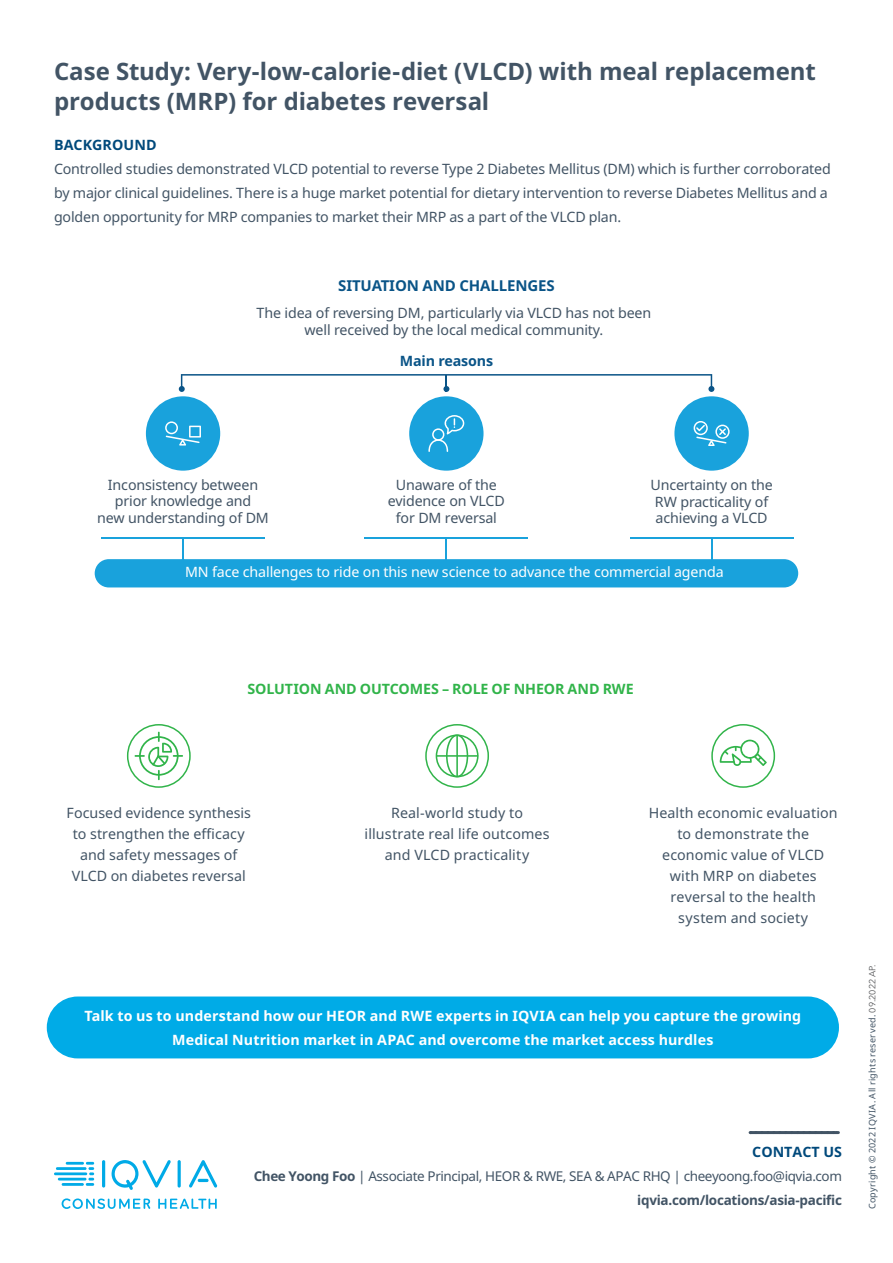
<style>
.page{position:relative;width:893px;height:1263px;background:#fff}
.page>*{position:absolute;margin:0;border:0;box-sizing:border-box;transform-origin:0 0}
.Section_heading{font:700 24px/30px "Noto Sans";letter-spacing:-.005em;color:#425465}
.t1{font:700 15px "Noto Sans";letter-spacing:-.01em;color:#0a5487}
.Body_copy_-_Space{font:14.25px/16.5px "Noto Sans";letter-spacing:-.01em;color:#425465;text-align:center}
.Body_copy_-_Space-2{font:14.25px/21px "Noto Sans";letter-spacing:.01em;color:#425465;text-align:center}
.Body_copy_-_Space-3{font:700 14.25px/24px "Noto Sans";letter-spacing:.005em;color:#fff;text-align:center}
.t2{font:14.25px "Noto Sans";letter-spacing:-.01em;color:#fff}
.Subheading{font:700 14.25px "Noto Sans";letter-spacing:-.01em;color:#31b44a}
.t3{font:700 14.25px "Noto Sans";letter-spacing:-.01em;color:#0a5487}
.Subheading-2{font:700 14.25px "Noto Sans";letter-spacing:.01em;color:#00497b}
.Contact_body_copy{font:700 14.25px "Noto Sans";color:#00497b}
.Contact_body_copy-2{font:13.5px/23.9px "Noto Sans";letter-spacing:-.03em;color:#425465;text-align:right}
.Copyright{font:9px "Noto Sans";letter-spacing:.025em;color:#425465}
.s1{font-weight:700}
.s2{font-family:"Avenir Next";color:#57585a}
</style>
<div class="page">
<div style="left:47px;top:996px;width:792px;height:62px;background:#00abe7;border-radius:31px"></div>
<svg style="left:750px;top:1131px;width:88px;height:3px"></svg>
<div style="left:146px;top:396px;width:74px;height:75px;background:#19a2dc;border-radius:50%"></div>
<div style="left:409px;top:396px;width:74px;height:75px;background:#19a2dc;border-radius:50%"></div>
<div style="left:674px;top:396px;width:75px;height:75px;background:#19a2dc;border-radius:50%"></div>
<hr style="left:182px;top:538px;width:2px;height:24px;background:#19a2dc">
<svg style="left:445px;top:539px;width:2px;height:20px"></svg>
<hr style="left:711px;top:538px;width:1px;height:30px;background:#19a2dc">
<svg style="left:179px;top:374px;width:535px;height:18px"></svg>
<svg style="left:165px;top:421px;width:36px;height:25px"></svg>
<svg style="left:428px;top:415px;width:36px;height:37px"></svg>
<svg style="left:694px;top:421px;width:36px;height:25px"></svg>
<hr style="left:102px;top:537px;width:163px;height:2px;background:#19a2dc">
<hr style="left:365px;top:537px;width:163px;height:2px;background:#19a2dc">
<hr style="left:630px;top:537px;width:163px;height:2px;background:#19a2dc">
<div style="left:95px;top:559px;width:703px;height:28px;background:#19a2dc;border-radius:14px"></div>
<div style="left:425px;top:724px;width:64px;height:64px;border:2px solid #31b44a;border-radius:50%"></div>
<svg style="left:436px;top:734px;width:43px;height:43px"></svg>
<hr style="left:456px;top:735px;width:2px;height:41px;background:#31b44a">
<hr style="left:436px;top:755px;width:42px;height:2px;background:#31b44a">
<div style="left:711px;top:724px;width:64px;height:64px;border:2px solid #31b44a;border-radius:50%"></div>
<svg style="left:720px;top:740px;width:47px;height:26px"></svg>
<div style="left:127px;top:724px;width:64px;height:64px;border:2px solid #31b44a;border-radius:50%"></div>
<svg style="left:135px;top:732px;width:48px;height:48px"></svg>
<hr style="left:102px;top:1160px;width:3px;height:27px;background:#00aae7;border-radius:2px">
<hr style="left:178px;top:1160px;width:3px;height:27px;background:#00aae7;border-radius:2px">
<svg style="left:111px;top:1160px;width:60px;height:30px"></svg>
<svg style="left:189px;top:1160px;width:28px;height:28px"></svg>
<hr style="left:62px;top:1183px;width:22px;height:3px;background:#00aae7">
<svg style="left:86px;top:1162px;width:8px;height:24px"></svg>
<hr style="left:58px;top:1178px;width:28px;height:2px;background:#00aae7">
<hr style="left:54px;top:1172px;width:33px;height:3px;background:#00aae7">
<hr style="left:56px;top:1167px;width:31px;height:3px;background:#00aae7">
<hr style="left:66px;top:1162px;width:18px;height:3px;background:#00aae7">
<svg style="left:158px;top:1198px;width:59px;height:11px"></svg>
<svg style="left:62px;top:1198px;width:88px;height:11px"></svg>
<p class="Section_heading" style="left:54px;top:56px;width:763px">Case Study: Very-low-calorie-diet (VLCD) with meal replacement products (MRP) for diabetes reversal</p>
<p class="Subheading-2" style="left:54px;top:135px;width:104px">BACKGROUND</p>
<p class="Body_copy_-_Space" style="left:54px;top:157px;width:778px;line-height:24px;text-align:left">Controlled studies demonstrated VLCD potential to reverse Type 2 Diabetes Mellitus (DM) which is further corroborated by major clinical guidelines. There is a huge market potential for dietary intervention to reverse Diabetes Mellitus and a golden opportunity for MRP companies to market their MRP as a part of the VLCD plan.</p>
<p class="t1" style="left:338px;top:276px;width:218px">SITUATION AND CHALLENGES</p>
<p class="Body_copy_-_Space" style="left:257px;top:305px;width:396px;line-height:17.1px">The idea of reversing DM, particularly via VLCD has not been well received by the local medical community.</p>
<p class="t3" style="left:400px;top:351px;width:95px">Main reasons</p>
<p class="Body_copy_-_Space" style="left:97px;top:476px;width:173px">Inconsistency between prior knowledge and<br>new understanding of DM</p>
<p class="Body_copy_-_Space" style="left:388px;top:477px;width:118px">Unaware of the evidence on VLCD for DM reversal</p>
<p class="Body_copy_-_Space" style="left:650px;top:477px;width:124px">Uncertainty on the<br>RW practicality of achieving a VLCD</p>
<p class="t2" style="left:185px;top:564px;width:540px">MN face challenges to ride on this new science to advance the commercial agenda</p>
<p class="Subheading" style="left:247px;top:678px;width:388px">SOLUTION AND OUTCOMES – ROLE OF NHEOR AND RWE</p>
<p class="Body_copy_-_Space" style="left:67px;top:803px;width:186px;line-height:21px">Focused evidence synthesis to strengthen the efficacy and safety messages of<br>VLCD on diabetes reversal</p>
<p class="Body_copy_-_Space-2" style="left:649px;top:803px;width:190px">Health economic evaluation to demonstrate the economic value of VLCD with MRP on diabetes reversal to the health system and society</p>
<p class="Body_copy_-_Space-2" style="left:365px;top:803px;width:186px">Real-world study to illustrate real life outcomes and VLCD practicality</p>
<p class="Body_copy_-_Space-3" style="left:84px;top:1004px;width:718px">Talk to us to understand how our HEOR and RWE experts in IQVIA can help you capture the growing<br>Medical Nutrition market in APAC and overcome the market access hurdles</p>
<p class="Contact_body_copy" style="left:752px;top:1141px;width:91px">CONTACT US</p>
<p class="Contact_body_copy-2" style="left:254px;top:1164px;width:590px"><span class="s1">Chee Yoong Foo</span> | Associate Principal, HEOR &amp; RWE, SEA &amp; APAC RHQ | cheeyoong.foo@iqvia.com <span class="s1">iqvia.com/locations/asia-pacific</span></p>
<p class="Copyright" style="left:866px;top:1209px;width:246px;rotate:-90deg">Copyright © 2022 IQVIA. All rights reserved. <span class="s2">09.2022 AP.</span></p>
</div>
